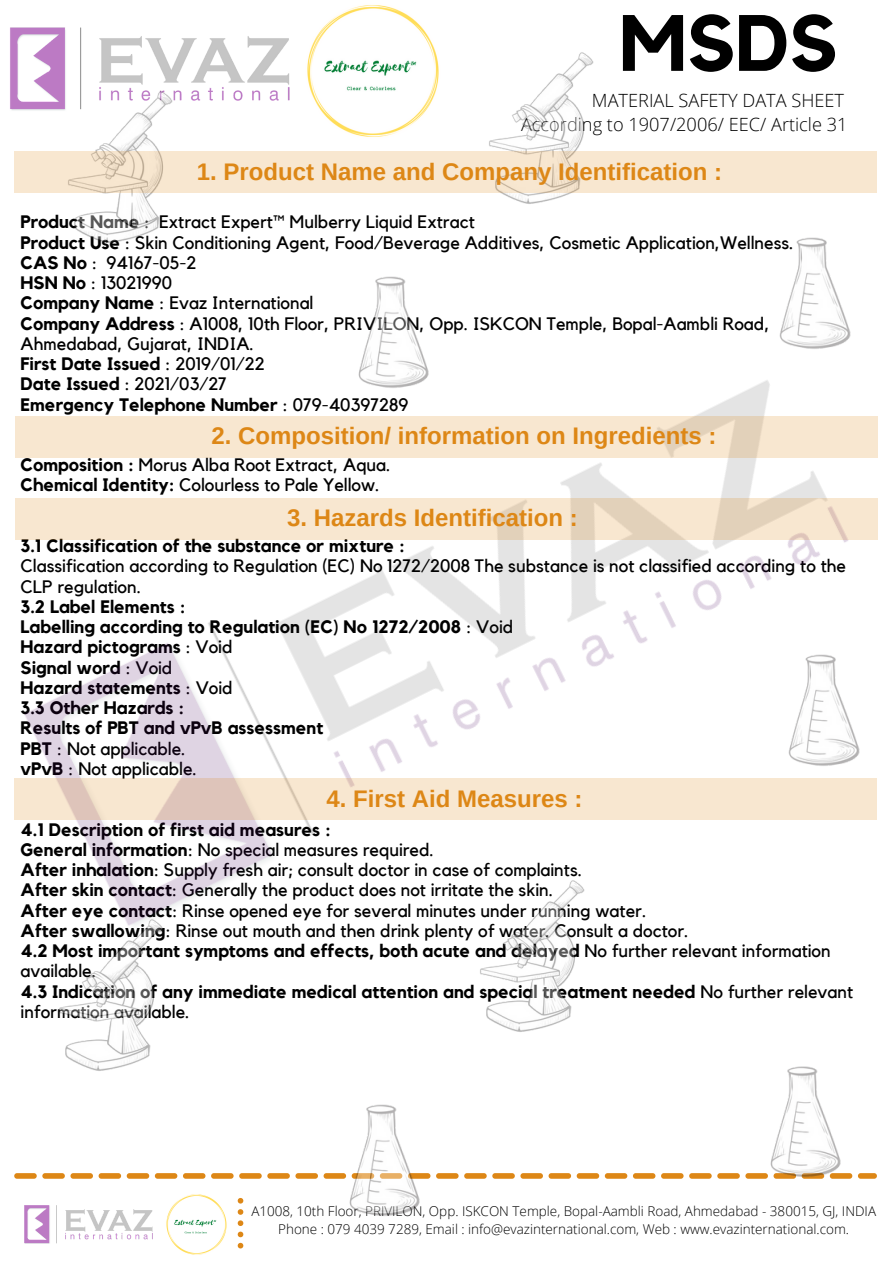
<style>
.page{position:relative;width:893px;height:1264px;background:#fff}
.page>*{position:absolute;margin:0;border:0;box-sizing:border-box;transform-origin:0 0}
.t1{font:700 78.75px "Kollektif";color:#000}
.t2{font:700 24px "Arimo";color:#dd8716}
.t3{font:300 18.15px "Open Sans";color:#000}
.t4{font:18px/20.2px "Kollektif";color:#000}
.t5{font:700 18px/20.2px "Kollektif";color:#000}
.t6{font:300 13.5px "Open Sans";color:#000}
.s1{font-weight:700}
.s2{font-weight:400}
</style>
<div class="page">
<img style="left:10px;top:27px;width:280px;height:84px">
<img style="left:307px;top:5px;width:132px;height:132px">
<img style="left:24px;top:1205px;width:129px;height:37px">
<svg style="left:238px;top:1198px;width:5px;height:50px"></svg>
<svg style="left:14px;top:1173px;width:862px;height:5px"></svg>
<img style="left:166px;top:1194px;width:61px;height:60px">
<img style="left:14px;top:380px;width:864px;height:524px">
<img style="left:779px;top:237px;width:72px;height:112px">
<img style="left:464px;top:52px;width:145px;height:152px">
<img style="left:335px;top:276px;width:111px;height:129px">
<img style="left:43px;top:62px;width:145px;height:181px">
<img style="left:765px;top:626px;width:112px;height:157px">
<img style="left:747px;top:1066px;width:111px;height:113px">
<img style="left:455px;top:851px;width:145px;height:181px">
<img style="left:326px;top:1104px;width:111px;height:112px">
<img style="left:34px;top:890px;width:145px;height:181px">
<div style="left:14px;top:152px;width:862px;height:41px;background:#f8e7d0"></div>
<svg style="left:15px;top:416px;width:862px;height:41px;background:#f6e5ce"></svg>
<svg style="left:15px;top:498px;width:862px;height:41px;background:#f4e3cc"></svg>
<svg style="left:14px;top:778px;width:862px;height:41px;background:#f4e2cd"></svg>
<p class="t1" style="left:619px;top:7px;width:220px">MSDS</p>
<p class="t3" style="left:592px;top:87px;width:253px">MATERIAL SAFETY DATA SHEET</p>
<p class="t3" style="left:521px;top:112px;width:328px">According to 1907/2006/ EEC/ Article 31</p>
<p class="t2" style="left:197px;top:158px;width:526px">1. Product Name and Company Identification :</p>
<p class="t4" style="left:21px;top:213px;width:456px"><span class="s1">Product Name</span> : Extract Expert™ Mulberry Liquid Extract</p>
<p class="t4" style="left:21px;top:233px;width:774px"><span class="s1">Product Use</span> : Skin Conditioning Agent, Food/Beverage Additives, Cosmetic Application,Wellness.</p>
<p class="t4" style="left:21px;top:253px;width:177px"><span class="s1">CAS No</span> : 94167-05-2</p>
<p class="t4" style="left:21px;top:273px;width:153px"><span class="s1">HSN No</span> : 13021990</p>
<p class="t4" style="left:21px;top:293px;width:294px"><span class="s1">Company Name</span> : Evaz International</p>
<p class="t4" style="left:21px;top:314px;width:750px"><span class="s1">Company Address</span> : A1008, 10th Floor, PRIVILON, Opp. ISKCON Temple, Bopal-Aambli Road,<br>Ahmedabad, Gujarat, INDIA.</p>
<p class="t5" style="left:21px;top:354px;width:246px">First Date Issued <span class="s2">: 2019/01/22</span></p>
<p class="t4" style="left:21px;top:374px;width:208px"><span class="s1">Date Issued</span> : 2021/03/27</p>
<p class="t5" style="left:21px;top:395px;width:389px">Emergency Telephone Number <span class="s2">: 079-40397289</span></p>
<p class="t2" style="left:211px;top:422px;width:506px">2. Composition/ information on Ingredients :</p>
<p class="t4" style="left:21px;top:455px;width:371px"><span class="s1">Composition :</span> Morus Alba Root Extract, Aqua.</p>
<p class="t4" style="left:21px;top:476px;width:360px"><span class="s1">Chemical Identity:</span> Colourless to Pale Yellow.</p>
<p class="t2" style="left:287px;top:504px;width:292px">3. Hazards Identification :</p>
<p class="t5" style="left:21px;top:536px;width:386px">3.1 Classification of the substance or mixture :</p>
<p class="t4" style="left:21px;top:556px;width:827px">Classification according to Regulation (EC) No 1272/2008 The substance is not classified according to the<br>CLP regulation.</p>
<p class="t5" style="left:21px;top:597px;width:166px">3.2 Label Elements :</p>
<p class="t5" style="left:21px;top:617px;width:494px">Labelling according to Regulation (EC) No 1272/2008 <span class="s2">: Void</span></p>
<p class="t5" style="left:21px;top:637px;width:213px">Hazard pictograms <span class="s2">: Void</span></p>
<p class="t5" style="left:21px;top:658px;width:153px">Signal word <span class="s2">: Void</span></p>
<p class="t5" style="left:21px;top:678px;width:213px">Hazard statements <span class="s2">: Void</span></p>
<p class="t5" style="left:21px;top:698px;width:165px">3.3 Other Hazards :</p>
<p class="t5" style="left:21px;top:718px;width:304px">Results of PBT and vPvB assessment</p>
<p class="t4" style="left:21px;top:739px;width:166px"><span class="s1">PBT</span> : Not applicable.</p>
<p class="t4" style="left:21px;top:759px;width:178px"><span class="s1">vPvB</span> : Not applicable.</p>
<p class="t2" style="left:326px;top:785px;width:257px">4. First Aid Measures :</p>
<p class="t5" style="left:21px;top:820px;width:311px">4.1 Description of first aid measures :</p>
<p class="t4" style="left:21px;top:840px;width:415px"><span class="s1">General information</span>: No special measures required.</p>
<p class="t4" style="left:21px;top:860px;width:563px"><span class="s1">After inhalation</span>: Supply fresh air; consult doctor in case of complaints.</p>
<p class="t4" style="left:21px;top:880px;width:534px"><span class="s1">After skin contact</span>: Generally the product does not irritate the skin.</p>
<p class="t4" style="left:21px;top:900px;width:627px"><span class="s1">After eye contact</span>: Rinse opened eye for several minutes under running water.</p>
<p class="t4" style="left:21px;top:921px;width:669px"><span class="s1">After swallowing</span>: Rinse out mouth and then drink plenty of water. Consult a doctor.</p>
<p class="t5" style="left:21px;top:941px;width:811px">4.2 Most important symptoms and effects, both acute and delayed <span class="s2">No further relevant information available.</span></p>
<p class="t5" style="left:21px;top:981px;width:834px">4.3 Indication of any immediate medical attention and special treatment needed <span class="s2">No further relevant information available.</span></p>
<p class="t6" style="left:251px;top:1201px;width:626px">A1008, 10th Floor, PRIVILON, Opp. ISKCON Temple, Bopal-Aambli Road, Ahmedabad - 380015, GJ, INDIA</p>
<p class="t6" style="left:278px;top:1219px;width:572px">Phone : 079 4039 7289, Email : info@evazinternational.com, Web : www.evazinternational.com.</p>
</div>
